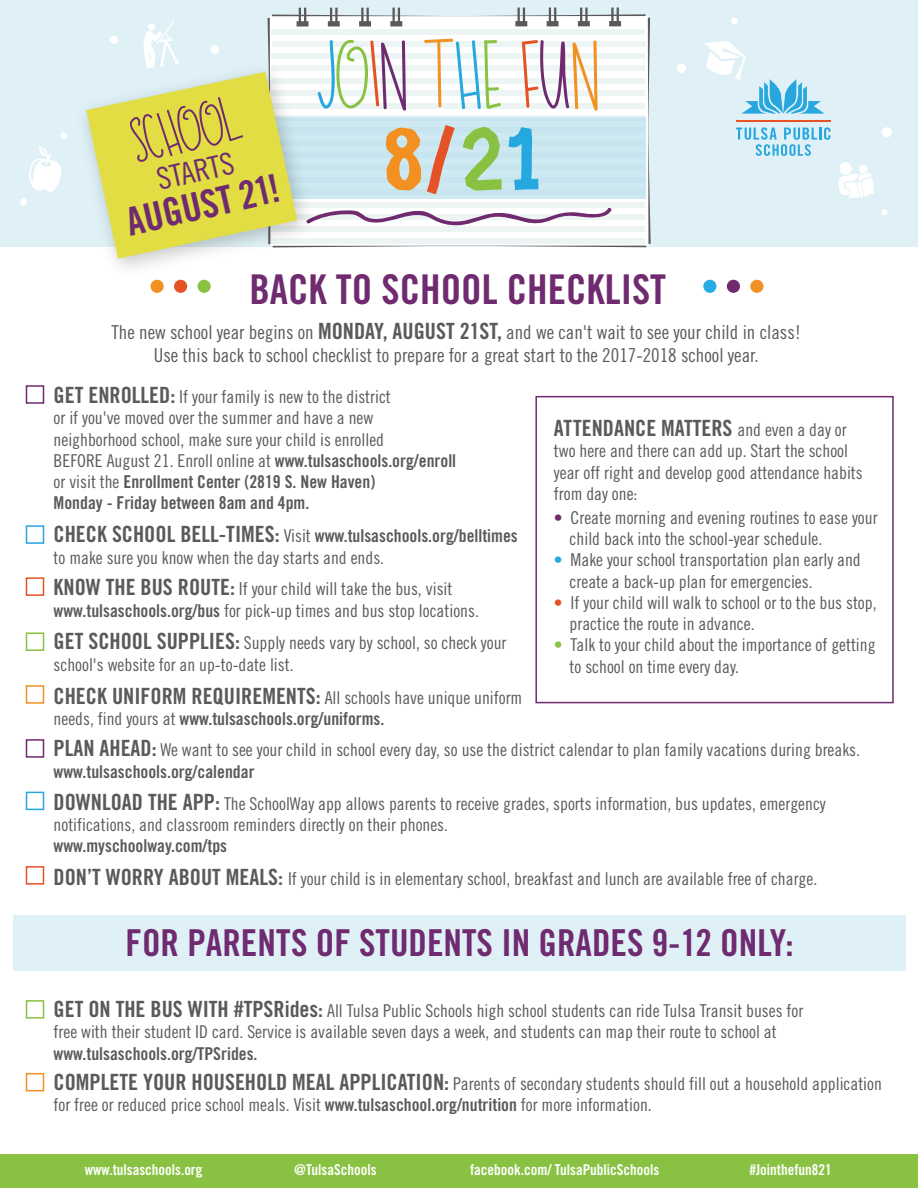
<style>
.page{position:relative;width:918px;height:1188px;background:#fff}
.page>*{position:absolute;margin:0;border:0;box-sizing:border-box;transform-origin:0 0}
.t1{font:51px "COFFE&MILK";color:#6f2a70}
.t2{font:40.95px "Trade Gothic Bold Cond Twenty";color:#6f2a70}
.t3{font:39px "Trade Gothic Bold Cond Twenty";color:#6f2a70}
.t4{font:37.05px "Trade Gothic Bold Cond Twenty";color:#6f2a70}
.t5{font:30.6px "Trade Gothic Cond Eighteen";color:#6f2a70}
.t6{font:22.35px "Trade Gothic Bold Cond Twenty";color:#5a595c}
.t7{font:19.2px/23px "Trade Gothic Cond Eighteen";color:#5a595c;text-align:center}
.t8{font:17.7px/21.3px "Trade Gothic Cond Eighteen";color:#5a595c}
.t9{font:17.7px/21.3px "Trade Gothic Bold Cond Twenty";color:#5a595c}
.t10{font:15px "Trade Gothic Bold Cond Twenty";color:#fff}
.s1{font-family:"Trade Gothic Bold Cond Twenty";font-size:22.35px}
.s2{font-family:"Trade Gothic Bold Cond Twenty"}
.s3{font-family:"Trade Gothic Cond Eighteen"}
.s4{font-size:22.35px}
.s5{font-family:"Trade Gothic Cond Eighteen";font-size:17.7px}
.s6{color:#6f2a70}
.s7{color:#25a7df}
.s8{color:#e55225}
.s9{color:#89c242}
</style>
<div class="page">
<div style="left:0;top:0;width:917px;height:247px;background:#dff1f7"></div>
<div style="left:13px;top:915px;width:892px;height:55px;background:#dff1f7"></div>
<svg style="left:621px;top:16px;width:27px;height:230px;background:#fbfdfd"></svg>
<div style="left:272px;top:29px;width:373px;height:6px;background:#ecf4f4"></div>
<div style="left:272px;top:41px;width:373px;height:6px;background:#ecf4f4"></div>
<div style="left:272px;top:53px;width:373px;height:6px;background:#ecf4f4"></div>
<div style="left:272px;top:65px;width:373px;height:6px;background:#ecf4f4"></div>
<div style="left:272px;top:78px;width:373px;height:6px;background:#ecf4f4"></div>
<div style="left:272px;top:90px;width:373px;height:6px;background:#ecf4f4"></div>
<div style="left:272px;top:103px;width:373px;height:6px;background:#ecf4f4"></div>
<div style="left:272px;top:115px;width:373px;height:6px;background:#ecf4f4"></div>
<div style="left:272px;top:202px;width:373px;height:6px;background:#ecf4f4"></div>
<div style="left:272px;top:214px;width:373px;height:6px;background:#ecf4f4"></div>
<div style="left:272px;top:226px;width:373px;height:6px;background:#ecf4f4"></div>
<div style="left:272px;top:238px;width:373px;height:6px;background:#ecf4f4"></div>
<div style="left:271px;top:117px;width:374px;height:81px;background:#cee9f2"></div>
<hr style="left:736px;top:120px;width:94px;height:1px;background:#e95323">
<svg style="left:736px;top:127px;width:95px;height:29px"></svg>
<img style="left:85px;top:117px;width:126px;height:169px">
<div style="left:535px;top:396px;width:359px;height:307px;border:2px solid #6f2a70"></div>
<svg style="left:881px;top:209px;width:7px;height:6px"></svg>
<svg style="left:60px;top:132px;width:7px;height:7px"></svg>
<svg style="left:20px;top:198px;width:7px;height:7px"></svg>
<svg style="left:677px;top:64px;width:9px;height:9px"></svg>
<svg style="left:731px;top:17px;width:7px;height:8px"></svg>
<svg style="left:882px;top:127px;width:10px;height:10px"></svg>
<svg style="left:29px;top:146px;width:32px;height:46px"></svg>
<svg style="left:705px;top:41px;width:120px;height:73px"></svg>
<svg style="left:839px;top:162px;width:35px;height:36px"></svg>
<div style="left:26px;top:385px;width:18px;height:19px;border:2px solid #6f2a70"></div>
<div style="left:26px;top:525px;width:18px;height:19px;border:2px solid #25a7df"></div>
<div style="left:26px;top:577px;width:18px;height:19px;border:2px solid #e55225"></div>
<div style="left:26px;top:632px;width:18px;height:19px;border:2px solid #89c242"></div>
<div style="left:26px;top:685px;width:18px;height:19px;border:2px solid #f29022"></div>
<div style="left:26px;top:739px;width:18px;height:19px;border:2px solid #6f2a70"></div>
<div style="left:26px;top:792px;width:18px;height:18px;border:2px solid #25a7df"></div>
<div style="left:26px;top:866px;width:18px;height:19px;border:2px solid #e55225"></div>
<div style="left:26px;top:1000px;width:18px;height:19px;border:2px solid #89c242"></div>
<div style="left:26px;top:1073px;width:18px;height:18px;border:2px solid #f29022"></div>
<svg style="left:86px;top:8px;width:535px;height:251px"></svg>
<div style="left:151px;top:280px;width:13px;height:13px;background:#f29022;border-radius:50%"></div>
<div style="left:174px;top:280px;width:13px;height:13px;background:#e55225;border-radius:50%"></div>
<div style="left:198px;top:280px;width:13px;height:13px;background:#89c242;border-radius:50%"></div>
<div style="left:703px;top:280px;width:13px;height:13px;background:#27abe2;border-radius:50%"></div>
<div style="left:727px;top:280px;width:13px;height:13px;background:#6f2a70;border-radius:50%"></div>
<div style="left:750px;top:280px;width:14px;height:13px;background:#f29022;border-radius:50%"></div>
<div style="left:0;top:1154px;width:917px;height:33px;background:#89c242"></div>
<h1 class="t1" style="left:127px;top:118px;width:112px;rotate:-13deg">SCHOOL</h1>
<h3 class="t5" style="left:153px;top:162px;width:80px;rotate:-13deg">STARTS</h3>
<h3 class="t3" style="left:122px;top:199px;width:158px;rotate:-13deg">AUGUST 21!</h3>
<h2 class="t2" style="left:249px;top:264px;width:418px">BACK TO SCHOOL CHECKLIST</h2>
<p class="t7" style="left:111px;top:320px;width:691px">The new school year begins on <span class="s1">MONDAY, AUGUST 21ST,</span> and we can't wait to see your child in class!<br>Use this back to school checklist to prepare for a great start to the 2017-2018 school year.</p>
<p class="t8" style="left:54px;top:386px;width:404px"><span class="s1">GET ENROLLED:</span> If your family is new to the district<br>or if you've moved over the summer and have a new neighborhood school, make sure your child is enrolled<br>BEFORE August 21. Enroll online at <span class="s2">www.tulsaschools.org/enroll</span></p>
<p class="t9" style="left:54px;top:471px;width:323px"><span class="s3">or visit the</span> Enrollment Center (2819 S. New Haven)<br>Monday - Friday between 8am and 4pm.</p>
<p class="t9" style="left:54px;top:525px;width:466px"><span class="s4">CHECK SCHOOL BELL-TIMES:</span> <span class="s3">Visit</span> www.tulsaschools.org/belltimes</p>
<p class="t8" style="left:54px;top:541px;width:400px;line-height:31.8px">to make sure you know when the day starts and ends.<br><span class="s1">KNOW THE BUS ROUTE:</span> If your child will take the bus, visit</p>
<p class="t8" style="left:54px;top:594px;width:454px;line-height:32.8px"><span class="s2">www.tulsaschools.org/bus</span> for pick-up times and bus stop locations.<br><span class="s1">GET SCHOOL SUPPLIES:</span> Supply needs vary by school, so check your</p>
<p class="t8" style="left:54px;top:654px;width:242px">school's website for an up-to-date list.</p>
<p class="t6" style="left:554px;top:415px;width:294px">ATTENDANCE MATTERS <span class="s5">and even a day or</span></p>
<p class="t8" style="left:554px;top:440px;width:310px">two here and there can add up. Start the school year off right and develop good attendance habits from day one:</p>
<p class="t8" style="left:570px;top:507px;width:309px;text-indent:-16px"><span class="s6">•</span> Create morning and evening routines to ease your child back into the school-year schedule.</p>
<p class="t8" style="left:570px;top:549px;width:293px;text-indent:-16px"><span class="s7">•</span> Make your school transportation plan early and create a back-up plan for emergencies.</p>
<p class="t8" style="left:570px;top:592px;width:308px;text-indent:-16px"><span class="s8">•</span> If your child will walk to school or to the bus stop, practice the route in advance.</p>
<p class="t8" style="left:570px;top:634px;width:307px;text-indent:-16px"><span class="s9">•</span> Talk to your child about the importance of getting to school on time every day.</p>
<p class="t8" style="left:54px;top:686px;width:470px"><span class="s1">CHECK UNIFORM REQUIREMENTS:</span> All schools have unique uniform</p>
<p class="t9" style="left:54px;top:708px;width:332px"><span class="s3">needs, find yours at</span> www.tulsaschools.org/uniforms.</p>
<p class="t8" style="left:54px;top:739px;width:808px"><span class="s1">PLAN AHEAD:</span> We want to see your child in school every day, so use the district calendar to plan family vacations during breaks.</p>
<p class="t9" style="left:54px;top:761px;width:202px">www.tulsaschools.org/calendar</p>
<p class="t8" style="left:54px;top:793px;width:774px"><span class="s1">DOWNLOAD THE APP:</span> The SchoolWay app allows parents to receive grades, sports information, bus updates, emergency notifications, and classroom reminders directly on their phones.</p>
<p class="t9" style="left:54px;top:835px;width:175px">www.myschoolway.com/tps</p>
<p class="t8" style="left:54px;top:868px;width:765px"><span class="s1">DON’T WORRY ABOUT MEALS:</span> If your child is in elementary school, breakfast and lunch are available free of charge.</p>
<h3 class="t4" style="left:126px;top:920px;width:670px">FOR PARENTS OF STUDENTS IN GRADES 9-12 ONLY:</h3>
<p class="t8" style="left:54px;top:1000px;width:751px"><span class="s1">GET ON THE BUS WITH #TPSRides:</span> All Tulsa Public Schools high school students can ride Tulsa Transit buses for free with their student ID card. Service is available seven days a week, and students can map their route to school at</p>
<p class="t9" style="left:54px;top:1043px;width:205px">www.tulsaschools.org/TPSrides.</p>
<p class="t8" style="left:54px;top:1073px;width:830px"><span class="s1">COMPLETE YOUR HOUSEHOLD MEAL APPLICATION:</span> Parents of secondary students should fill out a household application for free or reduced price school meals. Visit <span class="s2">www.tulsaschool.org/nutrition</span> for more information.</p>
<p class="t10" style="left:85px;top:1161px;width:119px">www.tulsaschools.org</p>
<p class="t10" style="left:294px;top:1161px;width:84px">@TulsaSchools</p>
<p class="t10" style="left:470px;top:1161px;width:191px">facebook.com/ TulsaPublicSchools</p>
<p class="t10" style="left:749px;top:1161px;width:84px">#Jointhefun821</p>
</div>
